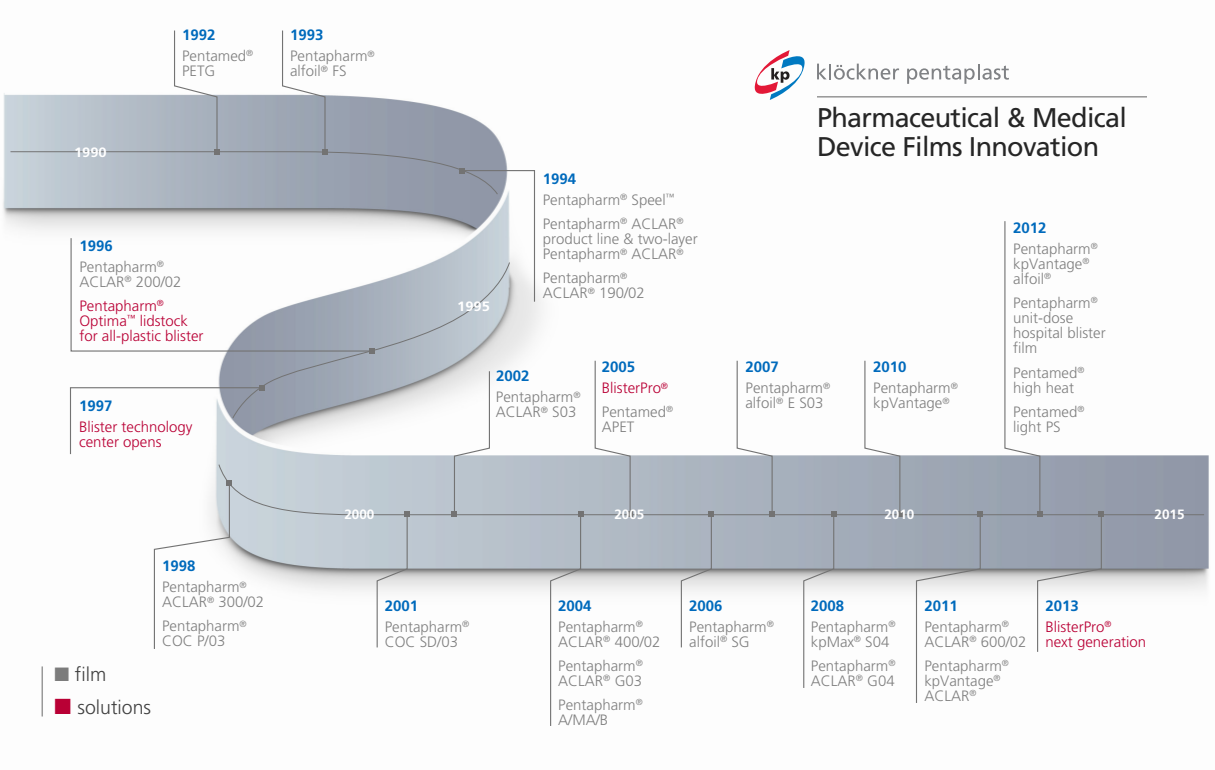
<style>
.page{position:relative;width:1215px;height:770px;background:#fff}
.page>*{position:absolute;margin:0;border:0;box-sizing:border-box;transform-origin:0 0}
.t1{font:27px/28.5px "Frutiger";letter-spacing:-.025em;color:#262626}
.t2{font:300 19.5px "Frutiger";color:#404040}
.t3{font:300 15px/21px "Frutiger";color:#808080}
.t4{font:300 15px/15px "Frutiger";color:#b90035}
.t5{font:700 15px "Frutiger";color:#006abc}
.t6{font:700 13.5px "Frutiger";color:#fff}
.t7{font:700 13.5px "Frutiger";color:#fff;scale:1.09 1}
.s1{font-weight:700;color:#006abc}
.s2{color:#b90035}
.s3{color:#7c7c7c}
</style>
<div class="page">
<img style="left:3px;top:63px;width:1206px;height:654px">
<svg style="left:218px;top:463px;width:987px;height:52px;background:#acb5c1"></svg>
<svg style="left:232px;top:354px;width:278px;height:65px;background:#b6bbc4"></svg>
<hr style="left:42px;top:666px;width:1px;height:50px;background:#999">
<svg style="left:803px;top:511px;width:34px;height:178px"></svg>
<svg style="left:915px;top:511px;width:68px;height:193px"></svg>
<svg style="left:680px;top:511px;width:34px;height:137px"></svg>
<svg style="left:549px;top:511px;width:34px;height:215px"></svg>
<svg style="left:376px;top:511px;width:34px;height:137px"></svg>
<svg style="left:153px;top:480px;width:79px;height:170px"></svg>
<svg style="left:594px;top:359px;width:39px;height:158px"></svg>
<svg style="left:736px;top:359px;width:39px;height:158px"></svg>
<svg style="left:864px;top:359px;width:39px;height:158px"></svg>
<svg style="left:1004px;top:220px;width:100px;height:433px"></svg>
<svg style="left:452px;top:370px;width:39px;height:147px"></svg>
<svg style="left:755px;top:50px;width:51px;height:50px"></svg>
<svg style="left:817px;top:64px;width:82px;height:16px"></svg>
<svg style="left:907px;top:64px;width:102px;height:20px"></svg>
<hr style="left:817px;top:96px;width:330px;height:1px;background:#737373">
<svg style="left:10px;top:30px;width:526px;height:324px"></svg>
<svg style="left:69px;top:385px;width:196px;height:70px"></svg>
<p class="t7" style="left:74px;top:145px;width:31px">1990</p>
<p class="t3" style="left:182px;top:25px;width:73px"><span class="s1">1992<br></span>Pentamed<sup>®</sup></p>
<p class="t3" style="left:182px;top:61px;width:35px">PETG</p>
<p class="t3" style="left:79px;top:235px;width:86px"><span class="s1">1996<br></span>Pentapharm<sup>®</sup></p>
<p class="t3" style="left:79px;top:270px;width:104px;line-height:24px">ACLAR<sup>®</sup> 200/02<br><span class="s2">Pentapharm</span><sup>®</sup></p>
<p class="t4" style="left:79px;top:313px;width:126px">Optima<sup>™</sup> lidstock for all-plastic blister</p>
<p class="t5" style="left:79px;top:397px;width:35px">1997</p>
<p class="t4" style="left:79px;top:420px;width:115px">Blister technology center opens</p>
<h2 class="t2" style="left:55px;top:663px;width:53px"><span class="s3">■</span> film</h2>
<h2 class="t2" style="left:55px;top:696px;width:98px"><span class="s2">■</span> solutions</h2>
<p class="t3" style="left:162px;top:555px;width:86px"><span class="s1">1998<br></span>Pentapharm<sup>®</sup></p>
<p class="t3" style="left:162px;top:590px;width:104px;line-height:24px">ACLAR<sup>®</sup> 300/02<br>Pentapharm<sup>®</sup></p>
<p class="t3" style="left:162px;top:630px;width:65px">COC P/03</p>
<p class="t3" style="left:290px;top:25px;width:86px"><span class="s1">1993<br></span>Pentapharm<sup>®</sup></p>
<p class="t3" style="left:290px;top:61px;width:58px">alfoil<sup>®</sup> FS</p>
<p class="t7" style="left:457px;top:298px;width:31px">1995</p>
<p class="t3" style="left:543px;top:168px;width:133px"><span class="s1">1994<br></span>Pentapharm<sup>®</sup> Speel<sup>™</sup></p>
<p class="t3" style="left:543px;top:216px;width:157px;line-height:15.3px">Pentapharm<sup>®</sup> ACLAR<sup>® </sup>product line &amp; two-layer<br>Pentapharm<sup>®</sup> ACLAR<sup>®</sup></p>
<p class="t3" style="left:543px;top:271px;width:104px;line-height:15px">Pentapharm<sup>®<br></sup>ACLAR<sup>®</sup> 190/02</p>
<p class="t3" style="left:496px;top:365px;width:86px"><span class="s1">2002<br></span>Pentapharm<sup>®</sup></p>
<p class="t3" style="left:496px;top:401px;width:82px">ACLAR<sup>®</sup> S03</p>
<p class="t4" style="left:602px;top:357px;width:67px;line-height:21px"><span class="s1">2005<br></span>BlisterPro<sup>®</sup></p>
<p class="t3" style="left:602px;top:405px;width:73px;line-height:15px">Pentamed<sup>®<br></sup>APET</p>
<h1 class="t1" style="left:817px;top:104px;width:312px">Pharmaceutical &amp; Medical<br>Device Films Innovation</h1>
<p class="t3" style="left:746px;top:356px;width:86px"><span class="s1">2007<br></span>Pentapharm<sup>®</sup></p>
<p class="t3" style="left:745px;top:392px;width:80px">alfoil<sup>®</sup> E S03</p>
<p class="t3" style="left:873px;top:356px;width:86px"><span class="s1">2010<br></span>Pentapharm<sup>®</sup></p>
<p class="t3" style="left:873px;top:392px;width:78px">kpVantage<sup>®</sup></p>
<p class="t3" style="left:1013px;top:218px;width:86px"><span class="s1">2012<br></span>Pentapharm<sup>®</sup></p>
<p class="t3" style="left:1013px;top:257px;width:78px;line-height:15px">kpVantage<sup>® </sup>alfoil<sup>®</sup></p>
<p class="t3" style="left:1013px;top:296px;width:94px;line-height:15px">Pentapharm<sup>® </sup>unit-dose hospital blister film</p>
<p class="t3" style="left:1013px;top:365px;width:73px;line-height:15px">Pentamed<sup>® </sup>high heat</p>
<p class="t3" style="left:1013px;top:404px;width:73px;line-height:15px">Pentamed<sup>® </sup>light PS</p>
<p class="t6" style="left:344px;top:506px;width:32px">2000</p>
<p class="t6" style="left:614px;top:506px;width:32px">2005</p>
<p class="t6" style="left:884px;top:506px;width:32px">2010</p>
<p class="t6" style="left:1155px;top:506px;width:32px">2015</p>
<p class="t3" style="left:385px;top:595px;width:86px"><span class="s1">2001<br></span>Pentapharm<sup>®</sup></p>
<p class="t3" style="left:385px;top:631px;width:75px">COC SD/03</p>
<p class="t3" style="left:558px;top:595px;width:86px"><span class="s1">2004<br></span>Pentapharm<sup>®</sup></p>
<p class="t3" style="left:558px;top:629px;width:104px;line-height:24px">ACLAR<sup>®</sup> 400/02<br>Pentapharm<sup>®</sup></p>
<p class="t3" style="left:558px;top:668px;width:86px;line-height:24px">ACLAR<sup>®</sup> G03<br>Pentapharm<sup>®</sup></p>
<p class="t3" style="left:558px;top:709px;width:52px">A/MA/B</p>
<p class="t3" style="left:689px;top:595px;width:86px"><span class="s1">2006<br></span>Pentapharm<sup>®</sup></p>
<p class="t3" style="left:689px;top:631px;width:62px">alfoil<sup>®</sup> SG</p>
<p class="t3" style="left:811px;top:595px;width:86px"><span class="s1">2008<br></span>Pentapharm<sup>®</sup></p>
<p class="t3" style="left:811px;top:629px;width:86px;line-height:24px">kpMax<sup>®</sup> S04<br>Pentapharm<sup>®</sup></p>
<p class="t3" style="left:811px;top:670px;width:85px">ACLAR<sup>®</sup> G04</p>
<p class="t3" style="left:924px;top:595px;width:86px"><span class="s1">2011<br></span>Pentapharm<sup>®</sup></p>
<p class="t3" style="left:924px;top:629px;width:104px;line-height:24px">ACLAR<sup>®</sup> 600/02<br>Pentapharm<sup>®</sup></p>
<p class="t3" style="left:924px;top:673px;width:78px;line-height:15px">kpVantage<sup>®<br></sup>ACLAR<sup>®</sup></p>
<p class="t4" style="left:1045px;top:595px;width:68px;line-height:21px"><span class="s1">2013<br></span>BlisterPro<sup>®</sup></p>
<p class="t4" style="left:1045px;top:634px;width:102px">next generation</p>
</div>
